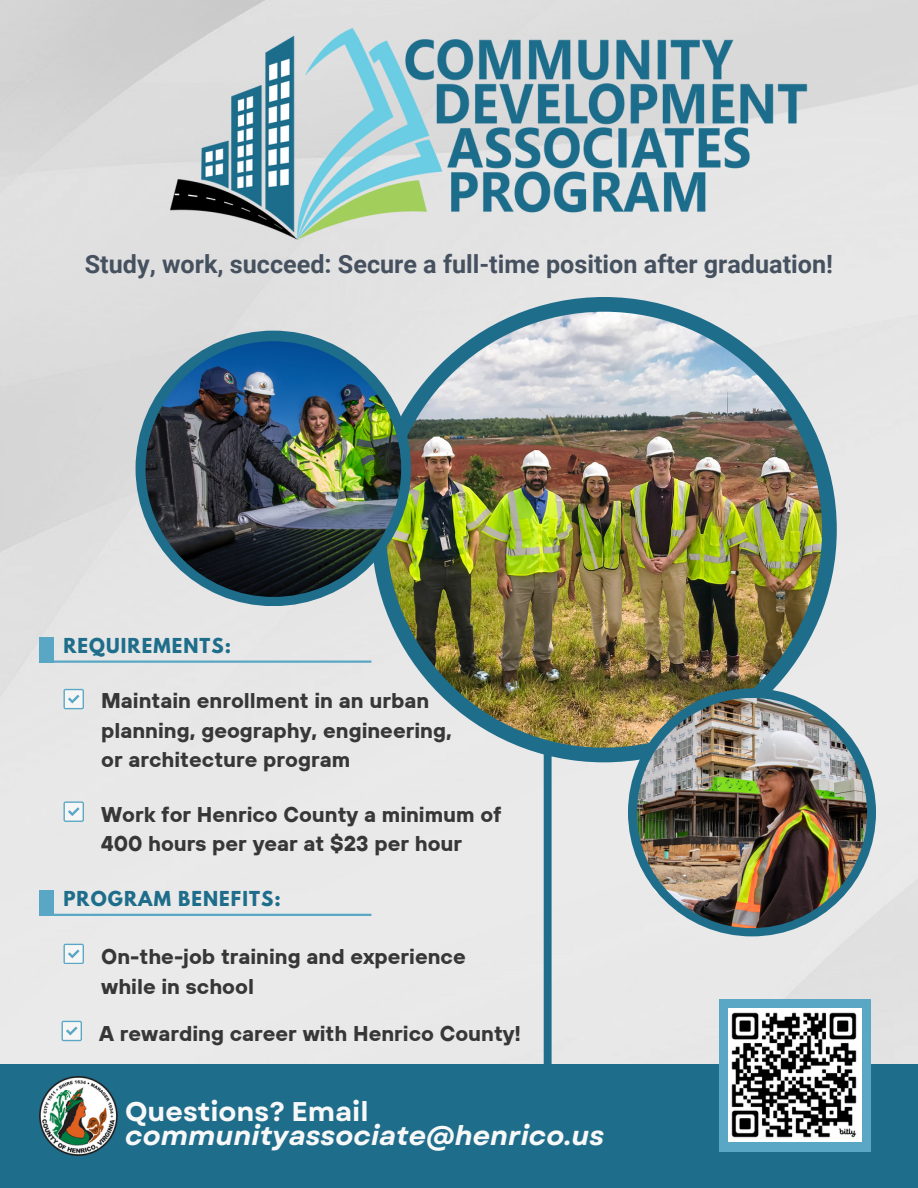
<style>
.page{position:relative;width:918px;height:1188px;background:#fff}
.page>*{position:absolute;margin:0;border:0;box-sizing:border-box;transform-origin:0 0}
.t1{font:italic 700 27px/23.7px "Garet";color:#f8f8f8}
.t2{font:700 25.2px "Roboto";color:#46515f}
.t3{font:700 21.3px/29.7px "TT Hoves";color:#373737}
.t4{font:700 18.3px "League Spartan";letter-spacing:.06em;color:#1e6d8b}
.s1{font-style:normal}
</style>
<div class="page">
<img style="left:0;top:0;width:918px;height:1064px">
<div style="left:371px;top:297px;width:466px;height:465px;background:#1e6d8b;border-radius:50%"></div>
<img style="left:386px;top:312px;width:436px;height:436px;border-radius:50%">
<hr style="left:39px;top:661px;width:332px;height:2px;background:#59a7c4">
<svg style="left:64px;top:689px;width:20px;height:20px"></svg>
<svg style="left:64px;top:801px;width:20px;height:21px"></svg>
<div style="left:39px;top:638px;width:15px;height:25px;background:#59a7c4"></div>
<svg style="left:64px;top:944px;width:20px;height:20px"></svg>
<div style="left:0;top:1064px;width:918px;height:124px;background:#1e6d8b"></div>
<div style="left:719px;top:999px;width:151px;height:152px;background:#59a7c4"></div>
<img style="left:728px;top:1009px;width:133px;height:132px">
<img style="left:39px;top:1076px;width:79px;height:79px">
<hr style="left:39px;top:914px;width:332px;height:2px;background:#59a7c4">
<div style="left:39px;top:891px;width:15px;height:25px;background:#59a7c4"></div>
<img style="left:171px;top:29px;width:637px;height:222px">
<div style="left:628px;top:688px;width:248px;height:248px;background:#1e6d8b;border-radius:50%"></div>
<img style="left:637px;top:698px;width:230px;height:230px;border-radius:50%">
<svg style="left:62px;top:1021px;width:20px;height:20px"></svg>
<div style="left:544px;top:747px;width:8px;height:365px;background:#1e6d8b"></div>
<div style="left:136px;top:331px;width:275px;height:275px;background:#1e6d8b;border-radius:50%"></div>
<img style="left:145px;top:341px;width:256px;height:256px;border-radius:50%">
<p class="t2" style="left:85px;top:250px;width:750px">Study, work, succeed: Secure a full-time position after graduation!</p>
<p class="t4" style="left:63px;top:636px;width:169px">REQUIREMENTS:</p>
<h3 class="t3" style="left:101px;top:685px;width:352px">Maintain enrollment in an urban planning, geography, engineering, or architecture program</h3>
<p class="t3" style="left:101px;top:799px;width:402px">Work for Henrico County a minimum of<br>400 hours per year at $23 per hour</p>
<h3 class="t4" style="left:63px;top:889px;width:219px">PROGRAM BENEFITS:</h3>
<h1 class="t3" style="left:101px;top:941px;width:366px">On-the-job training and experience while in school</h1>
<p class="t3" style="left:99px;top:1018px;width:423px">A rewarding career with Henrico County!</p>
<p class="t1" style="left:125px;top:1100px;width:481px"><span class="s1">Questions? Email </span>communityassociate@henrico.us</p>
</div>
